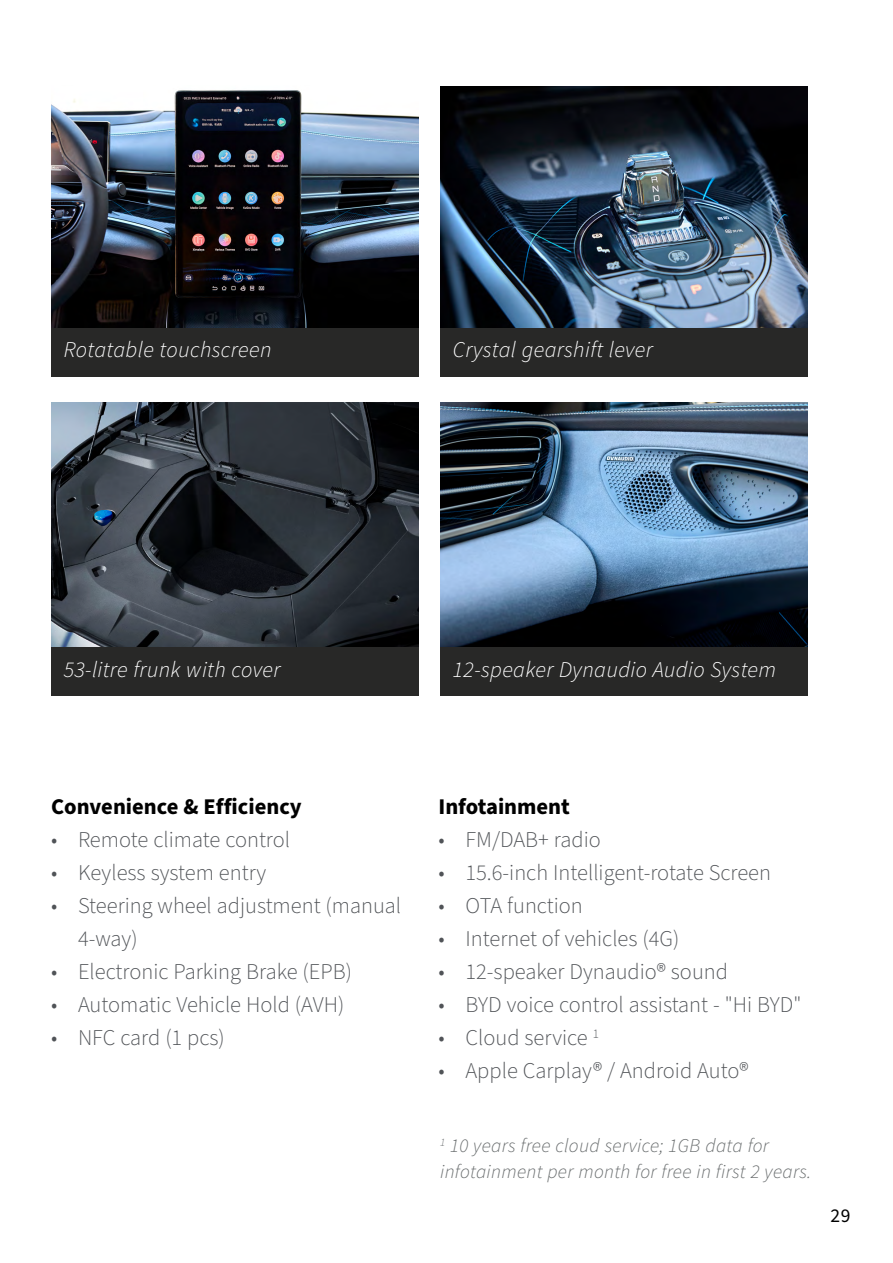
<style>
.page{position:relative;width:893px;height:1263px;background:#fff}
.page>*{position:absolute;margin:0;border:0;box-sizing:border-box;transform-origin:0 0}
.t1{font:300 22.5px/33px "Source Sans Pro";color:#505357}
.Fotobijschrift_BYD_cursief{font:italic 22.5px "Source Sans Variable";letter-spacing:.015em;color:#fff}
._5__Tussenkop{font:700 22.5px "Source Sans Pro";color:#000}
.Fotobijschrift_BYD_cursief-2{font:italic 19.5px/25.5px "Source Sans Variable";letter-spacing:.015em;color:#696d6e}
.t2{font:19.5px "Source Sans Pro";color:#000}
</style>
<div class="page">
<img style="left:440px;top:86px;width:368px;height:242px">
<img style="left:51px;top:403px;width:368px;height:244px">
<img style="left:440px;top:403px;width:368px;height:244px">
<div style="left:440px;top:647px;width:368px;height:49px;background:#282827"></div>
<div style="left:440px;top:328px;width:368px;height:48px;background:#282827"></div>
<div style="left:51px;top:647px;width:368px;height:49px;background:#282827"></div>
<img style="left:51px;top:90px;width:368px;height:238px">
<div style="left:51px;top:328px;width:368px;height:48px;background:#282827"></div>
<p class="Fotobijschrift_BYD_cursief" style="left:64px;top:336px;width:209px">Rotatable touchscreen</p>
<p class="Fotobijschrift_BYD_cursief" style="left:453px;top:336px;width:202px">Crystal gearshift lever</p>
<p class="Fotobijschrift_BYD_cursief" style="left:64px;top:656px;width:218px">53-litre frunk with cover</p>
<p class="Fotobijschrift_BYD_cursief" style="left:453px;top:656px;width:325px">12-speaker Dynaudio Audio System</p>
<p class="_5__Tussenkop" style="left:51px;top:791px;width:252px">Convenience &amp; Efficiency</p>
<p class="t1" style="left:51px;top:824px;width:241px">• Remote climate control</p>
<p class="t1" style="left:51px;top:857px;width:217px">• Keyless system entry</p>
<p class="t1" style="left:78px;top:890px;width:325px;text-indent:-27px">• Steering wheel adjustment (manual<br>4-way)</p>
<p class="t1" style="left:51px;top:956px;width:302px">• Electronic Parking Brake (EPB)</p>
<p class="t1" style="left:51px;top:989px;width:295px">• Automatic Vehicle Hold (AVH)</p>
<p class="t1" style="left:51px;top:1022px;width:175px">• NFC card (1 pcs)</p>
<p class="_5__Tussenkop" style="left:438px;top:791px;width:133px">Infotainment</p>
<p class="t1" style="left:438px;top:824px;width:164px">• FM/DAB+ radio</p>
<p class="t1" style="left:438px;top:857px;width:334px">• 15.6-inch Intelligent-rotate Screen</p>
<p class="t1" style="left:438px;top:890px;width:146px">• OTA function</p>
<p class="t1" style="left:438px;top:923px;width:242px">• Internet of vehicles (4G)</p>
<p class="t1" style="left:438px;top:956px;width:291px">• 12-speaker Dynaudio® sound</p>
<p class="t1" style="left:438px;top:989px;width:364px">• BYD voice control assistant - "Hi BYD"</p>
<p class="t1" style="left:438px;top:1022px;width:162px">• Cloud service <sup>1</sup></p>
<p class="t1" style="left:438px;top:1055px;width:311px">• Apple Carplay® / Android Auto®</p>
<p class="Fotobijschrift_BYD_cursief-2" style="left:440px;top:1133px;width:373px"><sup>1</sup> 10 years free cloud service; 1GB data for infotainment per month for free in first 2 years.</p>
<p class="t2" style="left:831px;top:1203px;width:21px">29</p>
</div>
